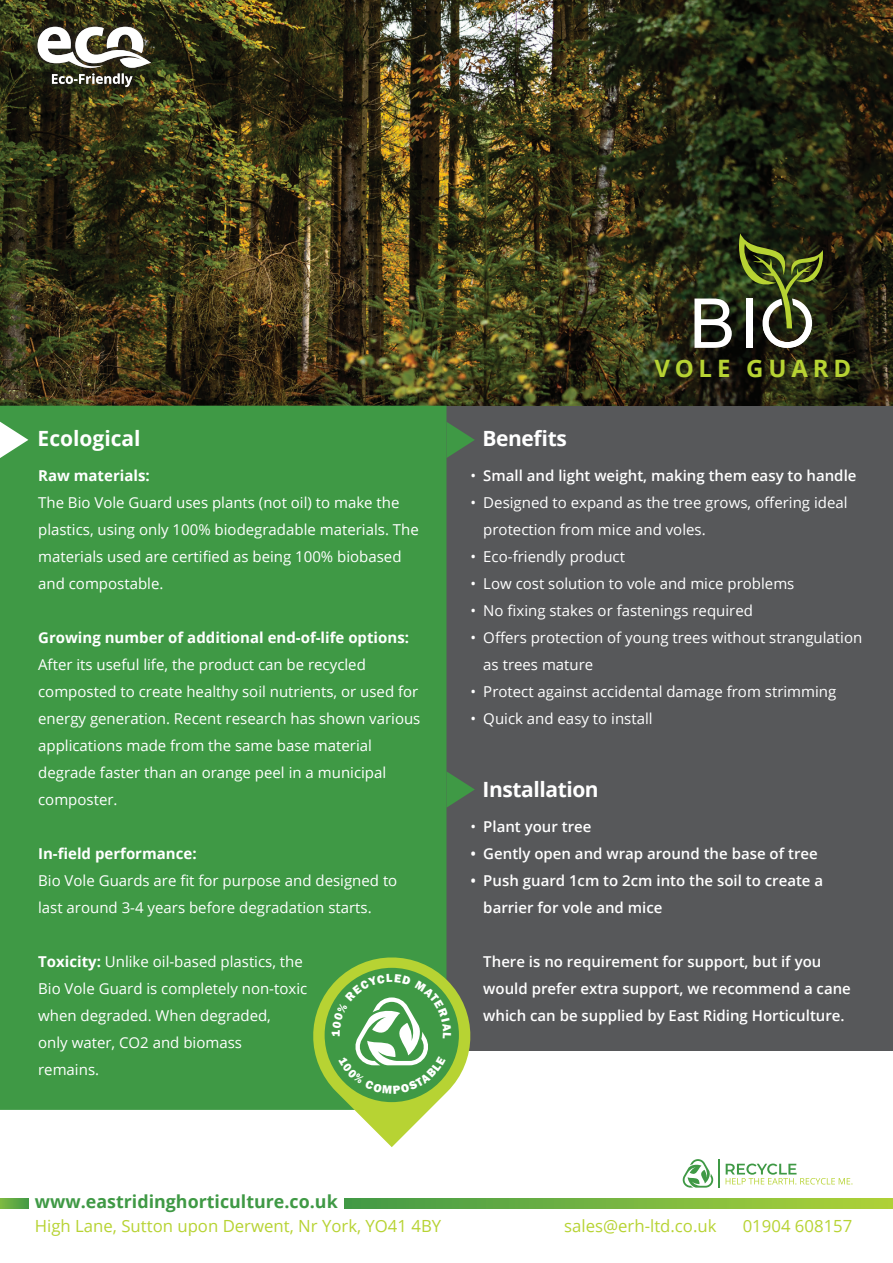
<style>
.page{position:relative;width:893px;height:1263px;background:#fff}
.page>*{position:absolute;margin:0;border:0;box-sizing:border-box;transform-origin:0 0}
.t1{font:700 24px "Open Sans";letter-spacing:.2em;color:#b7d333}
.t2{font:700 21px "Open Sans";letter-spacing:-.02em;color:#fff}
.t3{font:700 21px "Open Sans";color:#fff}
.t4{font:700 17.85px "Open Sans";color:#3f9945}
.t5{font:16.8px "Open Sans";color:#b7d333}
.t6{font:15px/27px "Open Sans";color:#fff}
.t7{font:600 15px/27px "Open Sans";color:#fff}
.t8{font:700 15px "Open Sans";color:#fff}
.s1{font-weight:700}
.s2{font-weight:400}
</style>
<div class="page">
<img style="left:0;top:0;width:893px;height:406px">
<div style="left:446px;top:406px;width:447px;height:644px;background:#57585a"></div>
<div style="left:0;top:406px;width:446px;height:704px;background:#3f9945"></div>
<svg style="left:0;top:422px;width:28px;height:36px"></svg>
<svg style="left:446px;top:422px;width:29px;height:36px"></svg>
<svg style="left:446px;top:771px;width:29px;height:37px"></svg>
<svg style="left:682px;top:1159px;width:37px;height:28px"></svg>
<svg style="left:726px;top:1163px;width:126px;height:21px"></svg>
<svg style="left:0;top:1198px;width:29px;height:10px"></svg>
<svg style="left:345px;top:1198px;width:548px;height:10px;background:#77b540"></svg>
<div style="left:30px;top:19px;width:128px;height:76px;background:#231f20;opacity:.75"></div>
<svg style="left:38px;top:27px;width:113px;height:60px"></svg>
<svg style="left:694px;top:233px;width:131px;height:115px;background:#4d5636"></svg>
<svg style="left:306px;top:950px;width:172px;height:197px"></svg>
<h2 class="t3" style="left:38px;top:424px;width:105px">Ecological</h2>
<p class="t8" style="left:38px;top:465px;width:113px">Raw materials:</p>
<p class="t6" style="left:38px;top:489px;width:382px">The Bio Vole Guard uses plants (not oil) to make the plastics, using only 100% biodegradable materials. The materials used are certified as being 100% biobased and compostable.</p>
<p class="t8" style="left:38px;top:627px;width:372px">Growing number of additional end-of-life options:</p>
<p class="t6" style="left:38px;top:651px;width:384px">After its useful life, the product can be recycled composted to create healthy soil nutrients, or used for energy generation. Recent research has shown various applications made from the same base material degrade faster than an orange peel in a municipal composter.</p>
<p class="t8" style="left:38px;top:843px;width:160px">In-field performance:</p>
<p class="t6" style="left:38px;top:867px;width:361px">Bio Vole Guards are fit for purpose and designed to last around 3-4 years before degradation starts.</p>
<p class="t6" style="left:38px;top:948px;width:271px"><span class="s1">Toxicity:</span> Unlike oil-based plastics, the<br>Bio Vole Guard is completely non-toxic when degraded. When degraded,<br>only water, CO2 and biomass<br>remains.</p>
<h2 class="t2" style="left:483px;top:424px;width:86px">Benefits</h2>
<h1 class="t1" style="left:654px;top:351px;width:198px">VOLE GUARD</h1>
<p class="t7" style="left:471px;top:462px;width:387px"><span class="s2">•</span> Small and light weight, making them easy to handle</p>
<p class="t6" style="left:483px;top:489px;width:366px;text-indent:-13px">• Designed to expand as the tree grows, offering ideal protection from mice and voles.</p>
<p class="t6" style="left:471px;top:543px;width:156px">• Eco-friendly product</p>
<p class="t6" style="left:471px;top:570px;width:325px">• Low cost solution to vole and mice problems</p>
<p class="t6" style="left:471px;top:597px;width:284px">• No fixing stakes or fastenings required</p>
<p class="t6" style="left:483px;top:624px;width:380px;text-indent:-13px">• Offers protection of young trees without strangulation as trees mature</p>
<p class="t6" style="left:471px;top:678px;width:367px">• Protect against accidental damage from strimming</p>
<p class="t6" style="left:471px;top:705px;width:184px">• Quick and easy to install</p>
<h2 class="t2" style="left:483px;top:775px;width:118px">Installation</h2>
<p class="t7" style="left:471px;top:813px;width:122px"><span class="s2">•</span> Plant your tree</p>
<p class="t7" style="left:471px;top:840px;width:349px">• Gently open and wrap around the base of tree</p>
<p class="t7" style="left:483px;top:867px;width:341px;text-indent:-13px">• Push guard 1cm to 2cm into the soil to create a barrier for vole and mice</p>
<p class="t7" style="left:483px;top:948px;width:369px">There is no requirement for support, but if you would prefer extra support, we recommend a cane which can be supplied by East Riding Horticulture.</p>
<p class="t4" style="left:35px;top:1189px;width:304px">www.eastridinghorticulture.co.uk</p>
<p class="t5" style="left:35px;top:1215px;width:408px">High Lane, Sutton upon Derwent, Nr York, YO41 4BY</p>
<p class="t5" style="left:564px;top:1215px;width:154px">sales@erh-ltd.co.uk</p>
<p class="t5" style="left:743px;top:1215px;width:111px">01904 608157</p>
</div>
